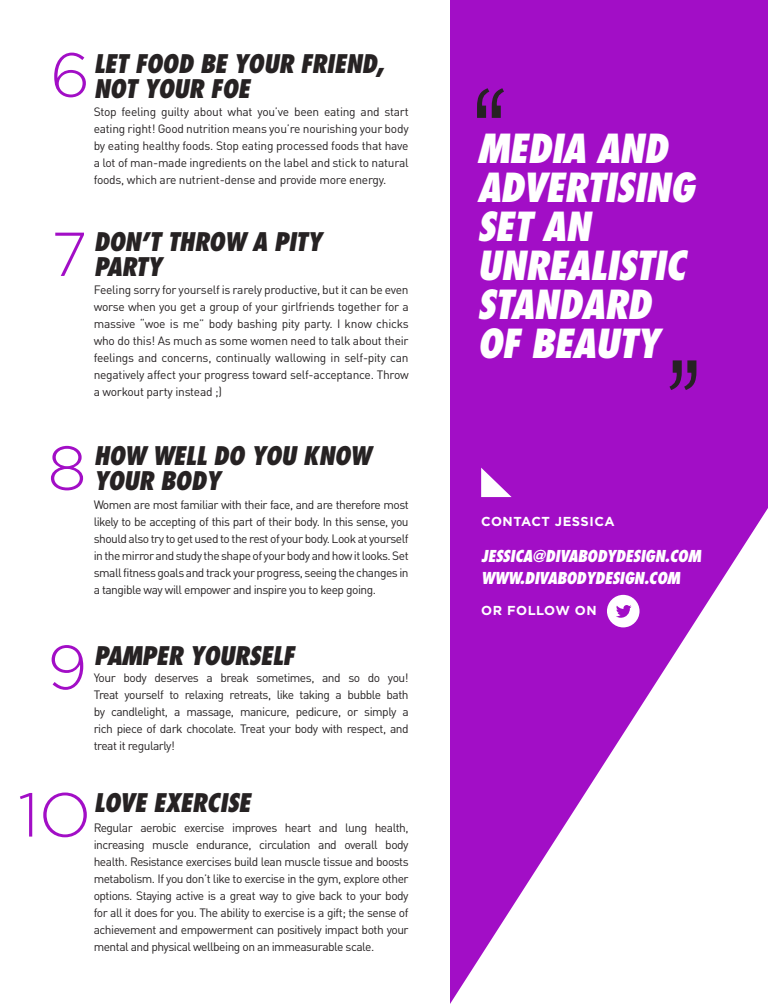
<style>
.page{position:relative;width:768px;height:1004px;background:#fff}
.page>*{position:absolute;margin:0;border:0;box-sizing:border-box;transform-origin:0 0}
.t1{font:300 61.9px "Gotham";color:#a20ec6}
.t2{font:italic 800 condensed 39px/39px "Futura";letter-spacing:-.02em;color:#fff}
.t3{font:italic 800 condensed 25px "Futura";letter-spacing:-.02em;color:#262223}
.t4{font:italic 800 condensed 16px/22px "Futura";letter-spacing:-.02em;color:#fff}
.t5{font:700 13px "Gotham";letter-spacing:.04em;color:#fff}
.t6{font:12px/17px "DINOT";letter-spacing:-.04em;color:#262223;text-align:justify}
</style>
<div class="page">
<div style="left:450px;top:0;width:318px;height:508px;background:#a20ec6"></div>
<svg style="left:450px;top:508px;width:318px;height:490px;fill:#a20ec6"></svg>
<svg style="left:477px;top:88px;width:27px;height:30px"></svg>
<svg style="left:669px;top:360px;width:27px;height:30px"></svg>
<svg style="left:607px;top:595px;width:33px;height:32px"></svg>
<svg style="left:481px;top:468px;width:31px;height:29px"></svg>
<p class="t1" style="left:50px;top:36px;width:41px">6</p>
<p class="t3" style="left:94px;top:47px;width:292px">LET FOOD BE YOUR FRIEND,</p>
<p class="t3" style="left:94px;top:72px;width:158px">NOT YOUR FOE</p>
<p class="t6" style="left:94px;top:103px;width:317px">Stop feeling guilty about what you’ve been eating and start eating right! Good nutrition means you’re nourishing your body by eating healthy foods. Stop eating processed foods that have a lot of man-made ingredients on the label and stick to natural foods, which are nutrient-dense and provide more energy.</p>
<p class="t1" style="left:51px;top:215px;width:38px">7</p>
<p class="t3" style="left:94px;top:225px;width:229px">DON’T THROW A PITY</p>
<p class="t3" style="left:94px;top:250px;width:69px">PARTY</p>
<p class="t6" style="left:94px;top:281px;width:317px">Feeling sorry for yourself is rarely productive, but it can be even worse when you get a group of your girlfriends together for a massive “woe is me” body bashing pity party. I know chicks who do this! As much as some women need to talk about their feelings and concerns, continually wallowing in self-pity can negatively affect your progress toward self-acceptance. Throw a workout party instead ;)</p>
<p class="t1" style="left:48px;top:429px;width:40px">8</p>
<p class="t3" style="left:94px;top:440px;width:279px">HOW WELL DO YOU KNOW</p>
<p class="t3" style="left:94px;top:465px;width:128px">YOUR BODY</p>
<p class="t6" style="left:94px;top:496px;width:317px">Women are most familiar with their face, and are therefore most likely to be accepting of this part of their body. In this sense, you should also try to get used to the rest of your body. Look at yourself in the mirror and study the shape of your body and how it looks. Set small fitness goals and track your progress, seeing the changes in a tangible way will empower and inspire you to keep going.</p>
<p class="t1" style="left:48px;top:628px;width:41px">9</p>
<p class="t3" style="left:94px;top:639px;width:202px">PAMPER YOURSELF</p>
<p class="t6" style="left:94px;top:669px;width:317px">Your body deserves a break sometimes, and so do you!<br>Treat yourself to relaxing retreats, like taking a bubble bath by candlelight, a massage, manicure, pedicure, or simply a rich piece of dark chocolate. Treat your body with respect, and treat it regularly!</p>
<p class="t1" style="left:18px;top:776px;width:75px">1O</p>
<p class="t3" style="left:94px;top:787px;width:159px">LOVE EXERCISE</p>
<p class="t6" style="left:94px;top:819px;width:317px">Regular aerobic exercise improves heart and lung health, increasing muscle endurance, circulation and overall body health. Resistance exercises build lean muscle tissue and boosts metabolism. If you don’t like to exercise in the gym, explore other options. Staying active is a great way to give back to your body for all it does for you. The ability to exercise is a gift; the sense of achievement and empowerment can positively impact both your mental and physical wellbeing on an immeasurable scale.</p>
<p class="t2" style="left:477px;top:129px;width:219px">MEDIA AND<br>ADVERTISING<br>SET AN<br>UNREALISTIC<br>STANDARD<br>OF BEAUTY</p>
<p class="t5" style="left:481px;top:513px;width:135px">CONTACT JESSICA</p>
<p class="t4" style="left:481px;top:545px;width:221px">JESSICA@DIVABODYDESIGN.COM<br>WWW.DIVABODYDESIGN.COM</p>
<p class="t5" style="left:481px;top:601px;width:117px">OR FOLLOW ON</p>
</div>
